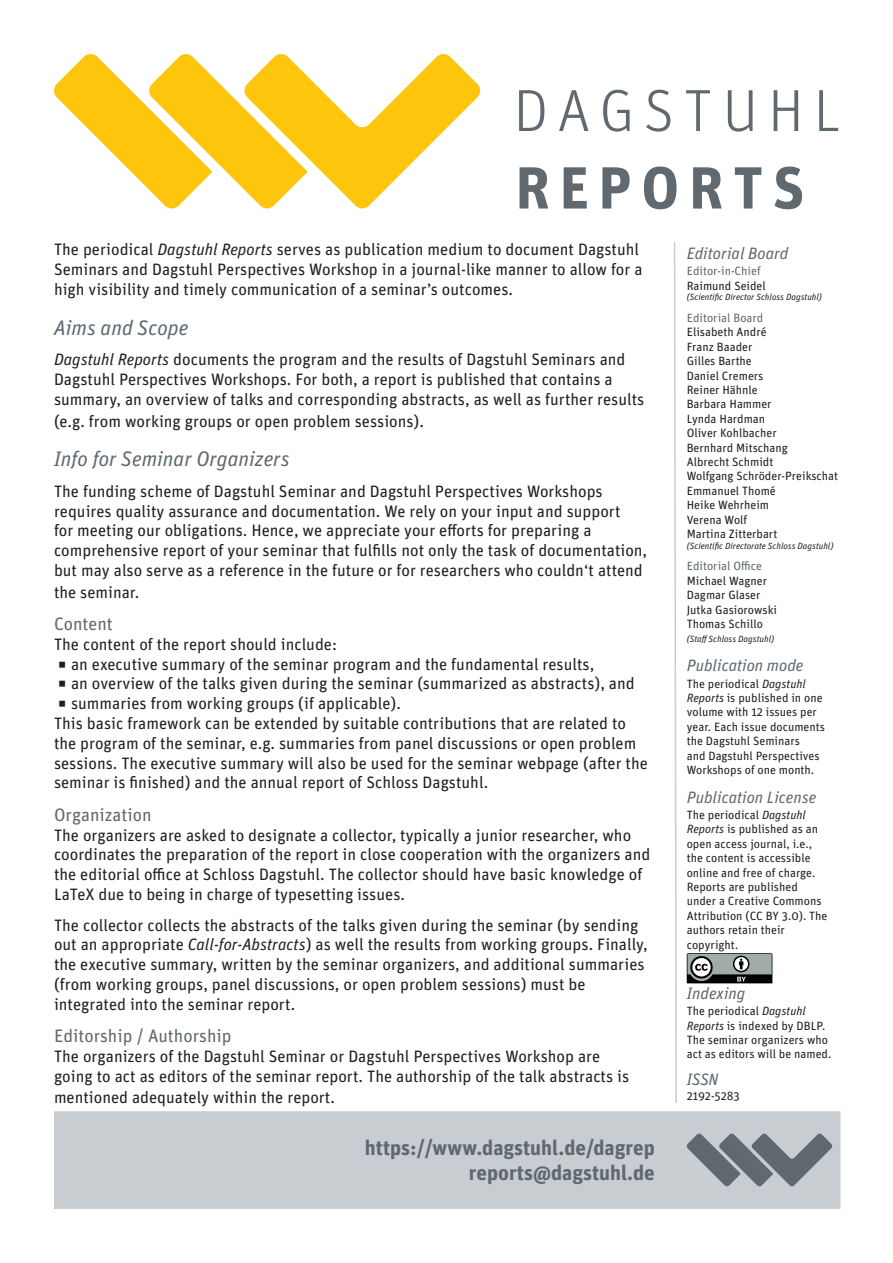
<style>
.page{position:relative;width:893px;height:1263px;background:#fff}
.page>*{position:absolute;margin:0;border:0;box-sizing:border-box;transform-origin:0 0}
.t1{font:700 21px/25.2px "Unit OT";color:#5f696f;text-align:right}
.t2{font:italic 21px "Unit OT";color:#5f696f}
.t3{font:18px "Unit OT";color:#5f696f}
.t4{font:16.5px/19.8px "Unit OT";color:#231f20}
.t5{font:italic 16.5px "Unit OT";color:#5f696f}
.t6{font:12px/14.4px "Unit OT";color:#231f20}
.t7{font:12px "Unit OT";color:#5f696f}
.t8{font:italic 9px "Unit OT";color:#231f20}
.s1{font-style:italic}
</style>
<div class="page">
<svg style="left:54px;top:54px;width:426px;height:155px"></svg>
<svg style="left:520px;top:167px;width:282px;height:42px"></svg>
<svg style="left:519px;top:90px;width:319px;height:42px"></svg>
<svg style="left:673px;top:242px;width:4px;height:861px"></svg>
<div style="left:55px;top:1112px;width:785px;height:96px;background:#c8cdd1"></div>
<div style="left:54px;top:1111px;width:786px;height:98px;border:2px solid #c8cdd1"></div>
<svg style="left:686px;top:1133px;width:146px;height:53px"></svg>
<svg style="left:687px;top:953px;width:85px;height:30px;background:#717675"></svg>
<p class="t4" style="left:54px;top:240px;width:590px">The periodical <span class="s1">Dagstuhl Reports</span> serves as publication medium to document Dagstuhl<br>Seminars and Dagstuhl Perspectives Workshop in a journal-like manner to allow for a high visibility and timely communication of a seminar’s outcomes.</p>
<p class="t2" style="left:54px;top:315px;width:136px">Aims and Scope</p>
<p class="t4" style="left:54px;top:350px;width:592px"><span class="s1">Dagstuhl Reports</span> documents the program and the results of Dagstuhl Seminars and<br>Dagstuhl Perspectives Workshops. For both, a report is published that contains a summary, an overview of talks and corresponding abstracts, as well as further results</p>
<p class="t4" style="left:54px;top:411px;width:372px">(e.g. from working groups or open problem sessions).</p>
<p class="t2" style="left:54px;top:446px;width:237px">Info for Seminar Organizers</p>
<p class="t4" style="left:54px;top:481px;width:595px">The funding scheme of Dagstuhl Seminar and Dagstuhl Perspectives Workshops requires quality assurance and documentation. We rely on your input and support<br>for meeting our obligations. Hence, we appreciate your efforts for preparing a comprehensive report of your seminar that fulfills not only the task of documentation, but may also serve as a reference in the future or for researchers who couldn‘t attend</p>
<p class="t4" style="left:54px;top:582px;width:87px">the seminar.</p>
<p class="t3" style="left:54px;top:613px;width:60px">Content</p>
<p class="t4" style="left:54px;top:634px;width:285px">The content of the report should include:</p>
<p class="t4" style="left:58px;top:654px;width:538px">▪ an executive summary of the seminar program and the fundamental results,</p>
<p class="t4" style="left:58px;top:674px;width:578px">▪ an overview of the talks given during the seminar (summarized as abstracts), and</p>
<p class="t4" style="left:54px;top:694px;width:595px">▪ summaries from working groups (if applicable).<br>This basic framework can be extended by suitable contributions that are related to the program of the seminar, e.g. summaries from panel discussions or open problem sessions. The executive summary will also be used for the seminar webpage (after the seminar is finished) and the annual report of Schloss Dagstuhl.</p>
<p class="t3" style="left:54px;top:804px;width:99px">Organization</p>
<p class="t4" style="left:54px;top:825px;width:598px">The organizers are asked to designate a collector, typically a junior researcher, who coordinates the preparation of the report in close cooperation with the organizers and the editorial office at Schloss Dagstuhl. The collector should have basic knowledge of LaTeX due to being in charge of typesetting issues.</p>
<p class="t4" style="left:54px;top:915px;width:595px">The collector collects the abstracts of the talks given during the seminar (by sending out an appropriate <span class="s1">Call-for-Abstracts</span>) as well the results from working groups. Finally, the executive summary, written by the seminar organizers, and additional summaries (from working groups, panel discussions, or open problem sessions) must be integrated into the seminar report.</p>
<p class="t3" style="left:54px;top:1025px;width:179px">Editorship / Authorship</p>
<p class="t4" style="left:54px;top:1046px;width:577px">The organizers of the Dagstuhl Seminar or Dagstuhl Perspectives Workshop are going to act as editors of the seminar report. The authorship of the talk abstracts is</p>
<p class="t4" style="left:54px;top:1088px;width:283px">mentioned adequately within the report.</p>
<p class="t1" style="left:365px;top:1134px;width:291px">https://www.dagstuhl.de/dagrep reports@dagstuhl.de</p>
<p class="t5" style="left:687px;top:244px;width:103px">Editorial Board</p>
<p class="t7" style="left:687px;top:264px;width:75px">Editor-in-Chief</p>
<p class="t6" style="left:687px;top:278px;width:81px">Raimund Seidel</p>
<p class="t8" style="left:687px;top:292px;width:137px">(Scientific Director Schloss Dagstuhl)</p>
<p class="t7" style="left:687px;top:311px;width:78px">Editorial Board</p>
<p class="t6" style="left:687px;top:325px;width:153px">Elisabeth André<br>Franz Baader<br>Gilles Barthe<br>Daniel Cremers<br>Reiner Hähnle<br>Barbara Hammer<br>Lynda Hardman<br>Oliver Kohlbacher<br>Bernhard Mitschang<br>Albrecht Schmidt<br>Wolfgang Schröder-Preikschat<br>Emmanuel Thomé<br>Heike Wehrheim<br>Verena Wolf<br>Martina Zitterbart</p>
<p class="t8" style="left:687px;top:540px;width:148px">(Scientific Directorate Schloss Dagstuhl)</p>
<p class="t7" style="left:687px;top:559px;width:77px">Editorial Office</p>
<p class="t6" style="left:687px;top:574px;width:92px">Michael Wagner<br>Dagmar Glaser<br>Jutka Gasiorowski<br>Thomas Schillo</p>
<p class="t8" style="left:687px;top:634px;width:89px">(Staff Schloss Dagstuhl)</p>
<p class="t5" style="left:687px;top:656px;width:118px">Publication mode</p>
<p class="t6" style="left:687px;top:676px;width:140px">The periodical <span class="s1">Dagstuhl<br>Reports</span> is published in one volume with 12 issues per year. Each issue documents the Dagstuhl Seminars<br>and Dagstuhl Perspectives<br>Workshops of one month.</p>
<p class="t5" style="left:687px;top:787px;width:131px">Publication License</p>
<p class="t6" style="left:687px;top:808px;width:142px">The periodical <span class="s1">Dagstuhl<br>Reports</span> is published as an open access journal, i.e., the content is accessible online and free of charge.<br>Reports are published under a Creative Commons<br>Attribution (CC BY 3.0). The authors retain their copyright.</p>
<p class="t5" style="left:687px;top:983px;width:60px">Indexing</p>
<p class="t6" style="left:687px;top:1004px;width:146px">The periodical <span class="s1">Dagstuhl<br>Reports</span> is indexed by DBLP.<br>The seminar organizers who act as editors will be named.</p>
<p class="t5" style="left:687px;top:1070px;width:33px">ISSN</p>
<p class="t6" style="left:687px;top:1088px;width:54px">2192-5283</p>
</div>
